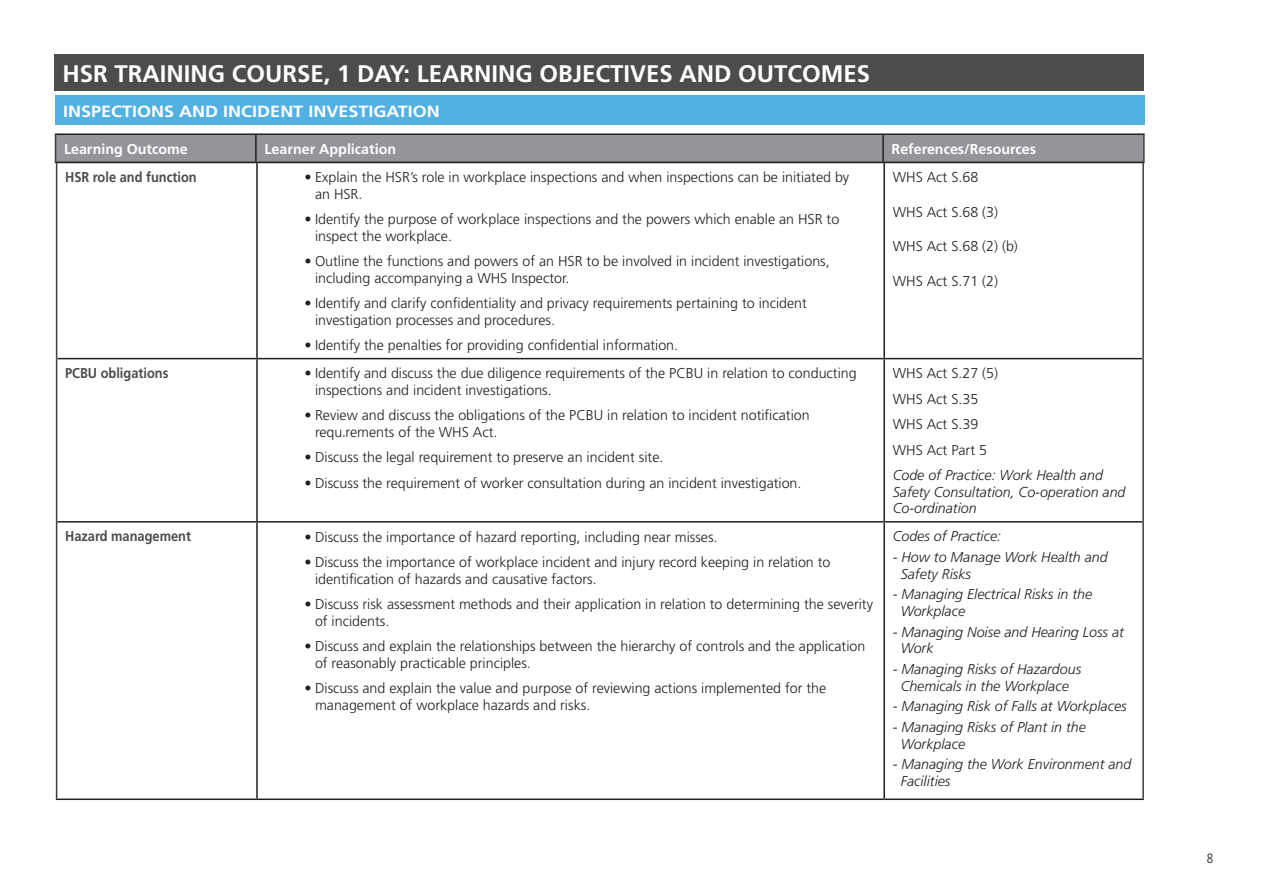
<style>
.page{position:relative;width:1263px;height:893px;background:#fff}
.page>*{position:absolute;margin:0;border:0;box-sizing:border-box;transform-origin:0 0}
.t1{font:700 24px "Frutiger";color:#fff}
.t2{font:700 16.2px "Frutiger";color:#fff;scale:1.11 1}
.t3{font:300 14.25px/16.5px "Frutiger";color:#231f20}
.t4{font:italic 300 14.25px/16.5px "Frutiger";color:#231f20}
.t5{font:700 14.25px "Frutiger";color:#fff}
.t6{font:700 14.25px "Frutiger";color:#4b4c4d;scale:.9 1}
.t7{font:300 condensed 13.5px "Frutiger";color:#231f20}
.t8{font:300 3.6px "Frutiger";color:#231f20;scale:4 1}
</style>
<div class="page">
<hr style="left:256px;top:163px;width:2px;height:195px;background:#231f20">
<hr style="left:883px;top:163px;width:2px;height:195px;background:#231f20">
<hr style="left:57px;top:358px;width:200px;height:1px;background:#231f20">
<hr style="left:257px;top:358px;width:627px;height:1px;background:#231f20">
<hr style="left:256px;top:359px;width:2px;height:162px;background:#231f20">
<hr style="left:884px;top:358px;width:258px;height:1px;background:#231f20">
<hr style="left:883px;top:359px;width:2px;height:162px;background:#231f20">
<hr style="left:57px;top:521px;width:200px;height:2px;background:#231f20">
<hr style="left:257px;top:521px;width:627px;height:2px;background:#231f20">
<hr style="left:256px;top:523px;width:2px;height:275px;background:#231f20">
<hr style="left:884px;top:521px;width:258px;height:2px;background:#231f20">
<hr style="left:883px;top:523px;width:2px;height:275px;background:#231f20">
<hr style="left:56px;top:798px;width:201px;height:2px;background:#231f20">
<hr style="left:257px;top:798px;width:627px;height:2px;background:#231f20">
<hr style="left:884px;top:798px;width:260px;height:2px;background:#231f20">
<hr style="left:56px;top:163px;width:1px;height:196px;background:#3e3e3f">
<hr style="left:1142px;top:163px;width:2px;height:196px;background:#3e3e3f">
<hr style="left:56px;top:359px;width:1px;height:163px;background:#3e3e3f">
<hr style="left:1142px;top:359px;width:2px;height:163px;background:#3e3e3f">
<hr style="left:56px;top:522px;width:1px;height:276px;background:#3e3e3f">
<hr style="left:1142px;top:522px;width:2px;height:276px;background:#3e3e3f">
<div style="left:54px;top:54px;width:1090px;height:37px;background:#4b4c4d"></div>
<div style="left:55px;top:95px;width:1090px;height:30px;background:#53b1e2"></div>
<hr style="left:55px;top:133px;width:201px;height:2px;background:#231f20">
<hr style="left:256px;top:133px;width:627px;height:2px;background:#231f20">
<hr style="left:883px;top:133px;width:262px;height:2px;background:#231f20">
<hr style="left:55px;top:162px;width:201px;height:1px;background:#231f20">
<hr style="left:256px;top:162px;width:627px;height:1px;background:#231f20">
<hr style="left:883px;top:162px;width:262px;height:1px;background:#231f20">
<svg style="left:55px;top:134px;width:1088px;height:28px;background:#8c8e91"></svg>
<hr style="left:1143px;top:135px;width:2px;height:27px;background:#3e3e3f">
<h1 class="t1" style="left:63px;top:59px;width:809px">HSR TRAINING COURSE, 1 DAY: LEARNING OBJECTIVES AND OUTCOMES</h1>
<p class="t2" style="left:63px;top:102px;width:341px">INSPECTIONS AND INCIDENT INVESTIGATION</p>
<p class="t5" style="left:64px;top:140px;width:125px">Learning Outcome</p>
<p class="t5" style="left:264px;top:140px;width:133px">Learner Application</p>
<p class="t5" style="left:892px;top:140px;width:146px">References/Resources</p>
<p class="t6" style="left:65px;top:169px;width:148px">HSR role and function</p>
<p class="t3" style="left:315px;top:169px;width:536px;text-indent:-11px">• Explain the HSR’s role in workplace inspections and when inspections can be initiated by an HSR.</p>
<p class="t3" style="left:315px;top:211px;width:526px;text-indent:-11px">• Identify the purpose of workplace inspections and the powers which enable an HSR to inspect the workplace.</p>
<p class="t3" style="left:315px;top:253px;width:516px;text-indent:-11px">• Outline the functions and powers of an HSR to be involved in incident investigations, including accompanying a WHS Inspector.</p>
<p class="t3" style="left:315px;top:295px;width:493px;text-indent:-11px">• Identify and clarify confidentiality and privacy requirements pertaining to incident investigation processes and procedures.</p>
<p class="t3" style="left:304px;top:337px;width:375px">• Identify the penalties for providing confidential information.</p>
<p class="t6" style="left:65px;top:365px;width:116px">PCBU obligations</p>
<p class="t3" style="left:315px;top:365px;width:543px;text-indent:-11px">• Identify and discuss the due diligence requirements of the PCBU in relation to conducting inspections and incident investigations.</p>
<p class="t3" style="left:315px;top:407px;width:496px;text-indent:-11px">• Review and discuss the obligations of the PCBU in relation to incident notification requ rements of the WHS Act.</p>
<p class="t8" style="left:342px;top:433px;width:2px">i</p>
<p class="t3" style="left:304px;top:449px;width:360px">• Discuss the legal requirement to preserve an incident site.</p>
<p class="t3" style="left:304px;top:475px;width:498px">• Discuss the requirement of worker consultation during an incident investigation.</p>
<p class="t6" style="left:65px;top:528px;width:141px">Hazard management</p>
<p class="t3" style="left:304px;top:528px;width:415px">• Discuss the importance of hazard reporting, including near misses.</p>
<p class="t3" style="left:315px;top:554px;width:517px;text-indent:-11px">• Discuss the importance of workplace incident and injury record keeping in relation to identification of hazards and causative factors.</p>
<p class="t3" style="left:315px;top:596px;width:559px;text-indent:-11px">• Discuss risk assessment methods and their application in relation to determining the severity of incidents.</p>
<p class="t3" style="left:315px;top:638px;width:552px;text-indent:-11px">• Discuss and explain the relationships between the hierarchy of controls and the application of reasonably practicable principles.</p>
<p class="t3" style="left:315px;top:680px;width:513px;text-indent:-11px">• Discuss and explain the value and purpose of reviewing actions implemented for the management of workplace hazards and risks.</p>
<p class="t3" style="left:893px;top:169px;width:87px">WHS Act S.68</p>
<p class="t3" style="left:893px;top:203px;width:107px">WHS Act S.68 (3)</p>
<p class="t3" style="left:893px;top:238px;width:127px">WHS Act S.68 (2) (b)</p>
<p class="t3" style="left:893px;top:272px;width:107px">WHS Act S.71 (2)</p>
<p class="t3" style="left:893px;top:361px;width:107px;line-height:25.5px">WHS Act S.27 (5)<br>WHS Act S.35<br>WHS Act S.39<br>WHS Act Part 5</p>
<p class="t4" style="left:893px;top:467px;width:234px">Code of Practice: Work Health and<br>Safety Consultation, Co-operation and<br>Co-ordination</p>
<p class="t4" style="left:893px;top:528px;width:110px">Codes of Practice:</p>
<p class="t4" style="left:901px;top:549px;width:209px;text-indent:-8px">- How to Manage Work Health and<br>Safety Risks</p>
<p class="t4" style="left:901px;top:586px;width:193px;text-indent:-8px">- Managing Electrical Risks in the<br>Workplace</p>
<p class="t4" style="left:901px;top:623px;width:225px;text-indent:-8px">- Managing Noise and Hearing Loss at<br>Work</p>
<p class="t4" style="left:893px;top:661px;width:190px;text-align:center">- Managing Risks of Hazardous<br>Chemicals in the Workplace</p>
<p class="t4" style="left:893px;top:698px;width:235px">- Managing Risk of Falls at Workplaces</p>
<p class="t4" style="left:901px;top:719px;width:187px;text-indent:-8px">- Managing Risks of Plant in the<br>Workplace</p>
<p class="t4" style="left:901px;top:756px;width:232px;text-indent:-8px">- Managing the Work Environment and<br>Facilities</p>
<p class="t7" style="left:1207px;top:850px;width:8px">8</p>
</div>
